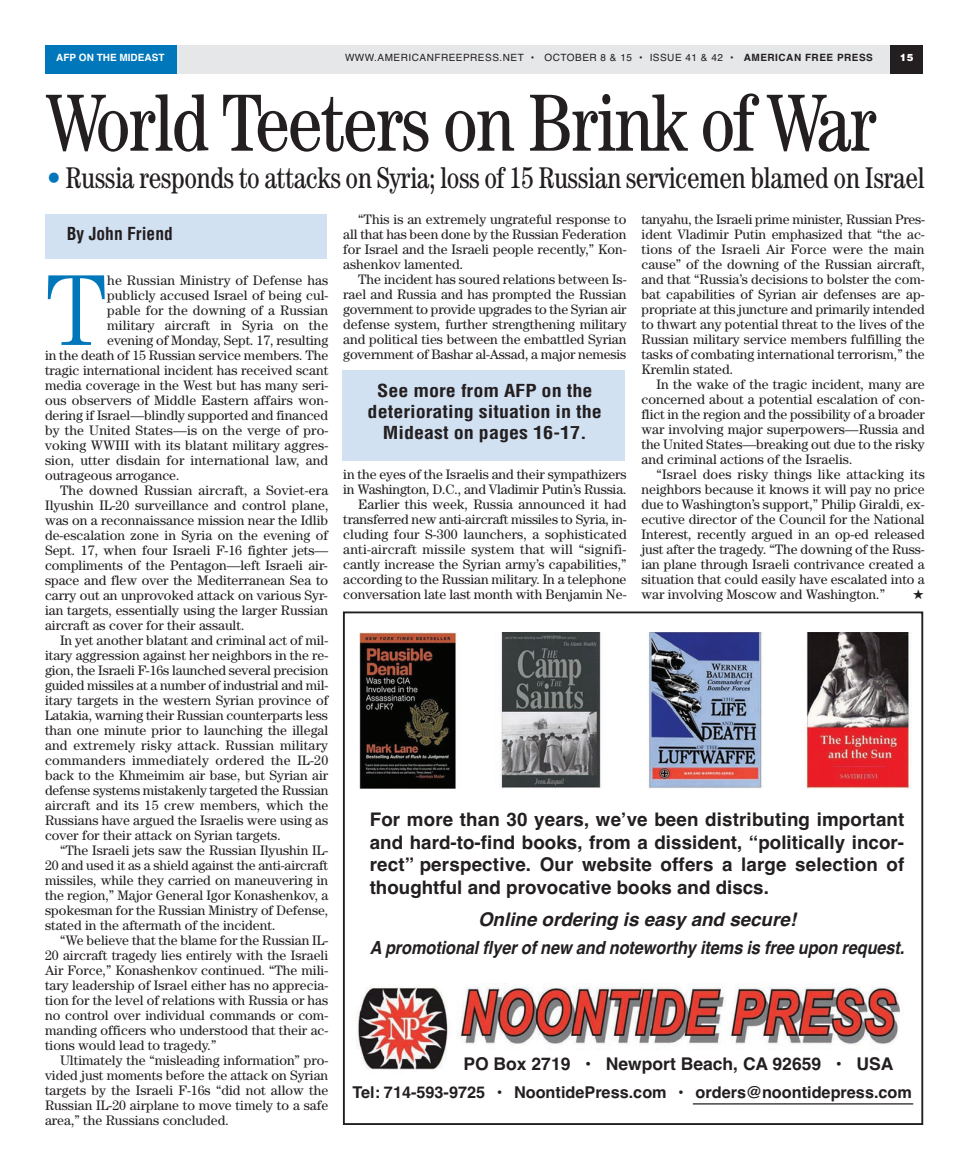
<style>
.page{position:relative;width:968px;height:1170px;background:#fff}
.page>*{position:absolute;margin:0;border:0;box-sizing:border-box;transform-origin:0 0}
.t1{font:300 101.12px "Century";color:#07b}
.t2{font:condensed 81.25px "Century";letter-spacing:-.03em;color:#231f20}
.t3{font:condensed 30px "Century";letter-spacing:-.015em;color:#231f20;scale:.95 1}
.t4{font:700 18.75px/22.5px "Helvetica";color:#231f20;text-align:justify}
.t5{font:italic 700 18.75px "Helvetica";color:#231f20}
.t6{font:italic 700 18.12px "Helvetica";letter-spacing:-.005em;color:#231f20;scale:.9 1}
.t7{font:700 condensed 17.5px/20.9px "Helvetica";color:#231f20;text-align:center;scale:1.15 1}
.t8{font:700 17.5px "Helvetica";color:#231f20}
.t9{font:700 condensed 17.5px "Helvetica";color:#231f20}
.t10{font:700 16.25px "Helvetica";color:#231f20}
.t11{font:13.75px/15px "Century";color:#231f20;text-align:justify}
.t12{font:13.75px "Century";letter-spacing:.02em;color:#231f20}
.t13{font:10px "Helvetica";letter-spacing:.05em;color:#231f20}
.t14{font:700 10px "Helvetica";color:#fff}
.t15{font:900 10px "Helvetica";color:#fff}
.s1{font-weight:700}
.s2{color:#07b}
</style>
<div class="page">
<div style="left:45px;top:215px;width:281px;height:44px;background:#d2e1f2"></div>
<div style="left:45px;top:45px;width:877px;height:28px;background:#e6e7e9"></div>
<div style="left:45px;top:45px;width:132px;height:28px;background:#07b"></div>
<div style="left:890px;top:45px;width:32px;height:28px;background:#231f20"></div>
<div style="left:343px;top:611px;width:580px;height:514px;border:2px solid #231f20"></div>
<img style="left:356px;top:984px;width:545px;height:86px">
<img style="left:359px;top:633px;width:552px;height:156px">
<hr style="left:692px;top:1103px;width:221px;height:2px;background:#231f20">
<div style="left:342px;top:370px;width:283px;height:91px;background:#d2e1f2"></div>
<p class="t14" style="left:56px;top:54px;width:110px">AFP ON THE MIDEAST</p>
<p class="t13" style="left:345px;top:54px;width:529px">WWW.AMERICANFREEPRESS.NET • OCTOBER 8 &amp; 15 • ISSUE 41 &amp; 42 • <span class="s1">AMERICAN FREE PRESS</span></p>
<p class="t15" style="left:899px;top:51px;width:15px">15</p>
<h2 class="t2" style="left:47px;top:75px;width:831px">World Teeters on Brink of War</h2>
<h3 class="t3" style="left:47px;top:160px;width:925px"><span class="s2">•</span> Russia responds to attacks on Syria; loss of 15 Russian servicemen blamed on Israel</h3>
<p class="t9" style="left:67px;top:223px;width:107px">By John Friend</p>
<h1 class="t1" style="left:45px;top:252px;width:64px">T</h1>
<p class="t11" style="left:107px;top:273px;width:222px">he Russian Ministry of Defense has</p>
<p class="t11" style="left:107px;top:288px;width:223px">publicly accused Israel of being cul-</p>
<p class="t11" style="left:107px;top:303px;width:222px">pable for the downing of a Russian</p>
<p class="t11" style="left:107px;top:318px;width:222px">military aircraft in Syria on the</p>
<p class="t11" style="left:107px;top:333px;width:223px">evening of Monday, Sept. 17, resulting</p>
<p class="t11" style="left:45px;top:348px;width:285px">in the death of 15 Russian service members. The</p>
<p class="t11" style="left:45px;top:363px;width:285px">tragic international incident has received scant</p>
<p class="t11" style="left:45px;top:378px;width:285px">media coverage in the West but has many seri-</p>
<p class="t11" style="left:45px;top:393px;width:285px">ous observers of Middle Eastern affairs won-</p>
<p class="t11" style="left:45px;top:408px;width:284px">dering if Israel—blindly supported and financed</p>
<p class="t11" style="left:45px;top:423px;width:285px">by the United States—is on the verge of pro-</p>
<p class="t11" style="left:45px;top:438px;width:285px">voking WWIII with its blatant military aggres-</p>
<p class="t11" style="left:45px;top:453px;width:285px">sion, utter disdain for international law, and</p>
<p class="t11" style="left:45px;top:468px;width:136px">outrageous arrogance.</p>
<p class="t11" style="left:60px;top:483px;width:270px">The downed Russian aircraft, a Soviet-era</p>
<p class="t11" style="left:45px;top:498px;width:285px">Ilyushin IL-20 surveillance and control plane,</p>
<p class="t11" style="left:45px;top:513px;width:285px">was on a reconnaissance mission near the Idlib</p>
<p class="t11" style="left:45px;top:528px;width:285px">de-escalation zone in Syria on the evening of</p>
<p class="t11" style="left:45px;top:543px;width:285px">Sept. 17, when four Israeli F-16 fighter jets—</p>
<p class="t11" style="left:45px;top:558px;width:284px">compliments of the Pentagon—left Israeli air-</p>
<p class="t11" style="left:45px;top:573px;width:285px">space and flew over the Mediterranean Sea to</p>
<p class="t11" style="left:45px;top:588px;width:284px">carry out an unprovoked attack on various Syr-</p>
<p class="t11" style="left:45px;top:603px;width:285px">ian targets, essentially using the larger Russian</p>
<p class="t11" style="left:45px;top:618px;width:201px">aircraft as cover for their assault.</p>
<p class="t11" style="left:60px;top:633px;width:270px">In yet another blatant and criminal act of mil-</p>
<p class="t11" style="left:45px;top:648px;width:285px">itary aggression against her neighbors in the re-</p>
<p class="t11" style="left:45px;top:663px;width:285px">gion, the Israeli F-16s launched several precision</p>
<p class="t11" style="left:45px;top:678px;width:285px">guided missiles at a number of industrial and mil-</p>
<p class="t11" style="left:45px;top:693px;width:285px">itary targets in the western Syrian province of</p>
<p class="t11" style="left:45px;top:708px;width:284px">Latakia, warning their Russian counterparts less</p>
<p class="t11" style="left:45px;top:723px;width:285px">than one minute prior to launching the illegal</p>
<p class="t11" style="left:45px;top:738px;width:285px">and extremely risky attack. Russian military</p>
<p class="t12" style="left:45px;top:752px;width:285px">commanders immediately ordered the IL-20</p>
<p class="t11" style="left:45px;top:768px;width:285px">back to the Khmeimim air base, but Syrian air</p>
<p class="t11" style="left:45px;top:783px;width:285px">defense systems mistakenly targeted the Russian</p>
<p class="t11" style="left:45px;top:798px;width:285px">aircraft and its 15 crew members, which the</p>
<p class="t11" style="left:45px;top:813px;width:285px">Russians have argued the Israelis were using as</p>
<p class="t11" style="left:45px;top:828px;width:237px">cover for their attack on Syrian targets.</p>
<p class="t11" style="left:60px;top:843px;width:270px">“The Israeli jets saw the Russian Ilyushin IL-</p>
<p class="t11" style="left:45px;top:858px;width:284px">20 and used it as a shield against the anti-aircraft</p>
<p class="t11" style="left:45px;top:873px;width:285px">missiles, while they carried on maneuvering in</p>
<p class="t11" style="left:45px;top:888px;width:285px">the region,” Major General Igor Konashenkov, a</p>
<p class="t11" style="left:45px;top:903px;width:285px">spokesman for the Russian Ministry of Defense,</p>
<p class="t11" style="left:45px;top:918px;width:232px">stated in the aftermath of the incident.</p>
<p class="t11" style="left:60px;top:933px;width:270px">“We believe that the blame for the Russian IL-</p>
<p class="t11" style="left:45px;top:948px;width:285px">20 aircraft tragedy lies entirely with the Israeli</p>
<p class="t11" style="left:45px;top:963px;width:285px">Air Force,” Konashenkov continued. “The mili-</p>
<p class="t11" style="left:45px;top:978px;width:285px">tary leadership of Israel either has no apprecia-</p>
<p class="t11" style="left:45px;top:993px;width:285px">tion for the level of relations with Russia or has</p>
<p class="t11" style="left:45px;top:1008px;width:285px">no control over individual commands or com-</p>
<p class="t11" style="left:45px;top:1023px;width:285px">manding officers who understood that their ac-</p>
<p class="t11" style="left:45px;top:1038px;width:173px">tions would lead to tragedy.”</p>
<p class="t11" style="left:60px;top:1053px;width:270px">Ultimately the “misleading information” pro-</p>
<p class="t11" style="left:45px;top:1068px;width:285px">vided just moments before the attack on Syrian</p>
<p class="t11" style="left:45px;top:1083px;width:285px">targets by the Israeli F-16s “did not allow the</p>
<p class="t11" style="left:45px;top:1098px;width:285px">Russian IL-20 airplane to move timely to a safe</p>
<p class="t11" style="left:45px;top:1113px;width:185px">area,” the Russians concluded.</p>
<p class="t11" style="left:343px;top:212px;width:285px;text-indent:15px">“This is an extremely ungrateful response to all that has been done by the Russian Federation for Israel and the Israeli people recently,” Kon - ash enkov lamented.</p>
<p class="t11" style="left:343px;top:272px;width:285px;text-indent:15px">The incident has soured relations between Is&shy;rael and Russia and has prompted the Russian government to provide upgrades to the Syrian air defense system, further strengthening military and political ties between the embattled Syrian government of Bashar al-Assad, a major nemesis</p>
<p class="t7" style="left:367px;top:380px;width:205px">See more from AFP on the deteriorating situation in the<br>Mideast on pages 16-17.</p>
<p class="t11" style="left:343px;top:467px;width:285px;text-align:right">in the eyes of the Israelis and their sympathizers in Washington, D.C., and Vladimir Putin’s Russia.<br>Earlier this week, Russia announced it had transferred new anti-aircraft missiles to Syria, in&shy;cluding four S-300 launchers, a sophisticated anti-aircraft missile system that will “signifi&shy;cantly increase the Syrian army’s capabilities,” according to the Russian military. In a telephone conversation late last month with Benjamin Ne-</p>
<p class="t11" style="left:641px;top:212px;width:285px">tanyahu, the Israeli prime minister, Russian Pres&shy;ident Vladimir Putin emphasized that “the ac&shy;tions of the Israeli Air Force were the main cause” of the downing of the Russian aircraft, and that “Russia’s decisions to bolster the com&shy;bat capabilities of Syrian air defenses are ap&shy;propriate at this juncture and primarily intended to thwart any potential threat to the lives of the Russian military service members fulfilling the tasks of combating international terrorism,” the Kremlin stated.</p>
<p class="t11" style="left:641px;top:377px;width:285px;text-indent:15px">In the wake of the tragic incident, many are concerned about a potential escalation of con&shy;flict in the region and the possibility of a broader war involving major superpowers—Russia and the United States—breaking out due to the risky and criminal actions of the Israelis.</p>
<p class="t11" style="left:641px;top:467px;width:285px;text-indent:15px">“Israel does risky things like attacking its neighbors because it knows it will pay no price due to Washington’s support,” Philip Giraldi, ex&shy;ecutive director of the Council for the National Interest, recently argued in an op-ed released just after the tragedy. “The downing of the Russ&shy;ian plane through Israeli contrivance created a situation that could easily have escalated into a war involving Moscow and Washington.”</p>
<h3 class="t4" style="left:370px;top:810px;width:536px">For more than 30 years, we’ve been distributing important and hard-to-find books, from a dissident, “politically incor&shy;rect” perspective. Our website offers a large selection of thoughtful and provocative books and discs.</h3>
<h3 class="t5" style="left:478px;top:912px;width:319px">Online ordering is easy and secure!</h3>
<h3 class="t6" style="left:370px;top:941px;width:595px">A promotional flyer of new and noteworthy items is free upon request.</h3>
<p class="t8" style="left:463px;top:1058px;width:431px">PO Box 2719 • Newport Beach, CA 92659 • USA</p>
<p class="t10" style="left:352px;top:1086px;width:561px">Tel: 714-593-9725 • NoontidePress.com • orders@noontidepress.com</p>
</div>
